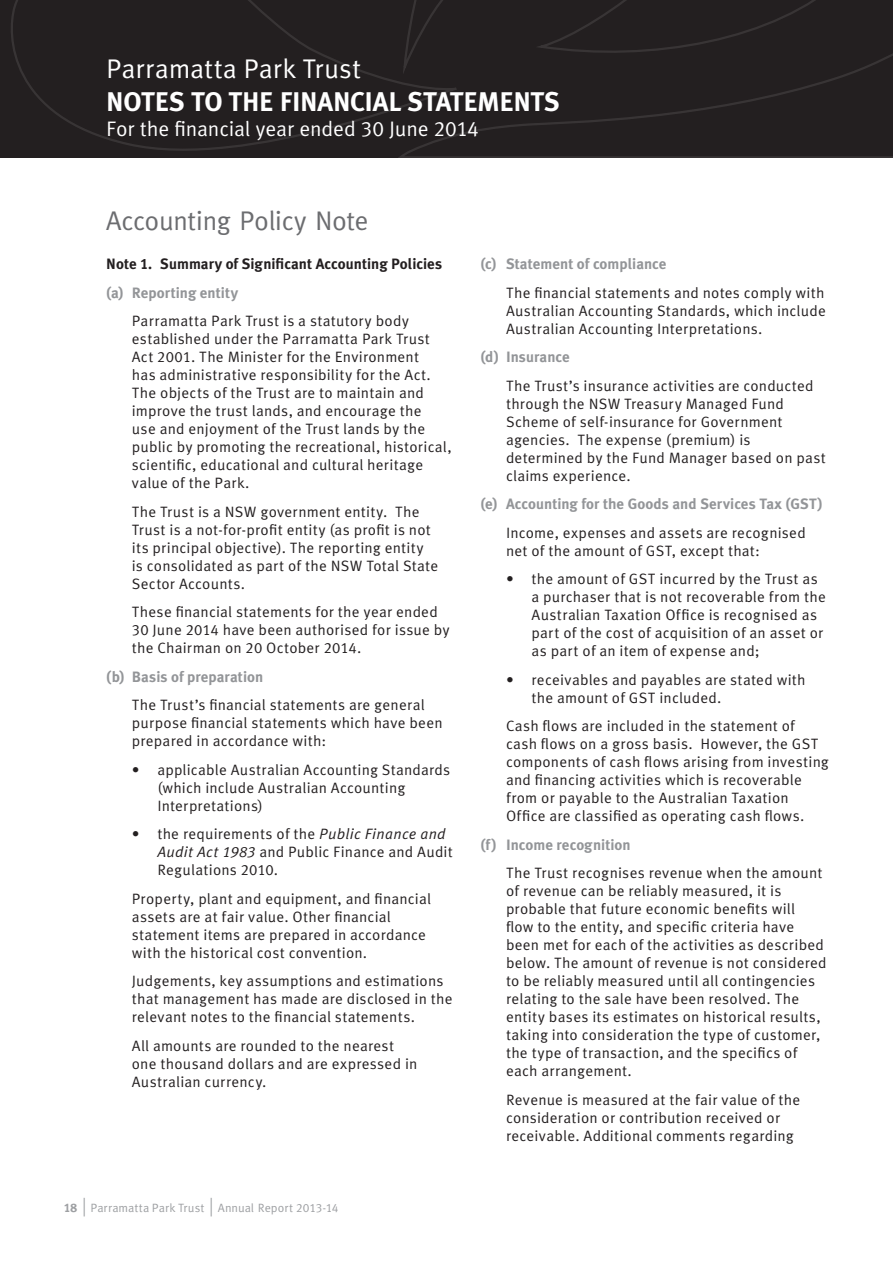
<style>
.page{position:relative;width:893px;height:1263px;background:#fff}
.page>*{position:absolute;margin:0;border:0;box-sizing:border-box;transform-origin:0 0}
.financial_banner_hea{font:700 27px "Meta Korrespondenz";letter-spacing:-.015em;color:#fff}
.Pullout{font:27px "Meta";letter-spacing:-.01em;color:#6c6d70}
.financial_banner_hea-2{font:27px "Meta Korrespondenz";color:#fff}
.financial_banner_hea-3{font:21px "Meta Korrespondenz";letter-spacing:-.015em;color:#fff}
.Financials___indent{font:15px/18px "Meta Korrespondenz";letter-spacing:.01em;color:#231f20}
.Financials_bold_grey{font:700 15px "Meta Korrespondenz";letter-spacing:.005em;color:#939598}
.Financials_bold___in{font:700 15px "Meta Korrespondenz";color:#231f20}
.t1{font:12px "Meta Korrespondenz";letter-spacing:-.005em;color:#9d9fa2}
.s1{font-style:italic}
.s2{font-weight:700;font-size:12.3px}
.s3{font-weight:700;font-size:24px}
</style>
<div class="page">
<div style="left:0;top:0;width:893px;height:157px;background:#231f20"></div>
<svg style="left:395px;top:0;width:498px;height:158px"></svg>
<svg style="left:11px;top:0;width:447px;height:152px"></svg>
<p class="financial_banner_hea-2" style="left:106px;top:53px;width:256px">Parramatta Park Trust</p>
<p class="financial_banner_hea" style="left:106px;top:86px;width:455px">NOTES TO THE FINANCIAL STATEMENTS</p>
<p class="financial_banner_hea-3" style="left:106px;top:117px;width:374px">For the financial year ended 30 June 2014</p>
<p class="Pullout" style="left:106px;top:205px;width:263px">Accounting Policy Note</p>
<p class="Financials_bold___in" style="left:106px;top:255px;width:337px">Note 1. Summary of Significant Accounting Policies</p>
<p class="Financials_bold_grey" style="left:106px;top:284px;width:133px">(a) Reporting entity</p>
<p class="Financials___indent" style="left:132px;top:312px;width:321px">Parramatta Park Trust is a statutory body established under the Parramatta Park Trust Act 2001. The Minister for the Environment<br>has administrative responsibility for the Act.<br>The objects of the Trust are to maintain and improve the trust lands, and encourage the<br>use and enjoyment of the Trust lands by the public by promoting the recreational, historical, scientific, educational and cultural heritage value of the Park.</p>
<p class="Financials___indent" style="left:132px;top:502px;width:308px">The Trust is a NSW government entity. The Trust is a not-for-profit entity (as profit is not its principal objective). The reporting entity is consolidated as part of the NSW Total State Sector Accounts.</p>
<p class="Financials___indent" style="left:132px;top:603px;width:319px">These financial statements for the year ended<br>30 June 2014 have been authorised for issue by the Chairman on 20 October 2014.</p>
<p class="Financials_bold_grey" style="left:106px;top:668px;width:158px">(b) Basis of preparation</p>
<p class="Financials___indent" style="left:132px;top:696px;width:312px">The Trust’s financial statements are general purpose financial statements which have been prepared in accordance with:</p>
<p class="Financials___indent" style="left:157px;top:760px;width:295px;text-indent:-26px">• applicable Australian Accounting Standards (which include Australian Accounting<br>Interpretations)</p>
<p class="Financials___indent" style="left:157px;top:825px;width:297px;text-indent:-26px">• the requirements of the <span class="s1">Public Finance and<br>Audit Act 1983</span> and Public Finance and Audit<br>Regulations 2010.</p>
<p class="Financials___indent" style="left:132px;top:889px;width:301px">Property, plant and equipment, and financial assets are at fair value. Other financial statement items are prepared in accordance with the historical cost convention.</p>
<p class="Financials___indent" style="left:132px;top:972px;width:322px">Judgements, key assumptions and estimations that management has made are disclosed in the relevant notes to the financial statements.</p>
<p class="Financials___indent" style="left:132px;top:1036px;width:287px">All amounts are rounded to the nearest one thousand dollars and are expressed in<br>Australian currency.</p>
<p class="t1" style="left:64px;top:1201px;width:276px"><span class="s2">18</span> <span class="s3">|</span> Parramatta Park Trust <span class="s3">|</span> Annual Report 2013-14</p>
<p class="Financials_bold_grey" style="left:480px;top:255px;width:187px">(c) Statement of compliance</p>
<p class="Financials___indent" style="left:506px;top:283px;width:321px;text-align:justify">The financial statements and notes comply with Australian Accounting Standards, which include Australian Accounting Interpretations.</p>
<p class="Financials_bold_grey" style="left:480px;top:348px;width:91px">(d) Insurance</p>
<p class="Financials___indent" style="left:506px;top:376px;width:321px">The Trust’s insurance activities are conducted through the NSW Treasury Managed Fund Scheme of self-insurance for Government agencies. The expense (premium) is determined by the Fund Manager based on past claims experience.</p>
<p class="Financials_bold_grey" style="left:480px;top:495px;width:344px">(e) Accounting for the Goods and Services Tax (GST)</p>
<p class="Financials___indent" style="left:506px;top:523px;width:301px">Income, expenses and assets are recognised net of the amount of GST, except that:</p>
<p class="Financials___indent" style="left:531px;top:570px;width:296px;text-indent:-26px">• the amount of GST incurred by the Trust as a purchaser that is not recoverable from the Australian Taxation Office is recognised as part of the cost of acquisition of an asset or as part of an item of expense and;</p>
<p class="Financials___indent" style="left:531px;top:670px;width:276px;text-indent:-26px">• receivables and payables are stated with the amount of GST included.</p>
<p class="Financials___indent" style="left:506px;top:717px;width:324px">Cash flows are included in the statement of cash flows on a gross basis. However, the GST components of cash flows arising from investing and financing activities which is recoverable from or payable to the Australian Taxation Office are classified as operating cash flows.</p>
<p class="Financials_bold_grey" style="left:480px;top:836px;width:152px">(f) Income recognition</p>
<p class="Financials___indent" style="left:506px;top:864px;width:322px">The Trust recognises revenue when the amount of revenue can be reliably measured, it is probable that future economic benefits will<br>flow to the entity, and specific criteria have been met for each of the activities as described below. The amount of revenue is not considered to be reliably measured until all contingencies relating to the sale have been resolved. The entity bases its estimates on historical results, taking into consideration the type of customer, the type of transaction, and the specifics of each arrangement.</p>
<p class="Financials___indent" style="left:506px;top:1090px;width:296px">Revenue is measured at the fair value of the consideration or contribution received or receivable. Additional comments regarding</p>
</div>
